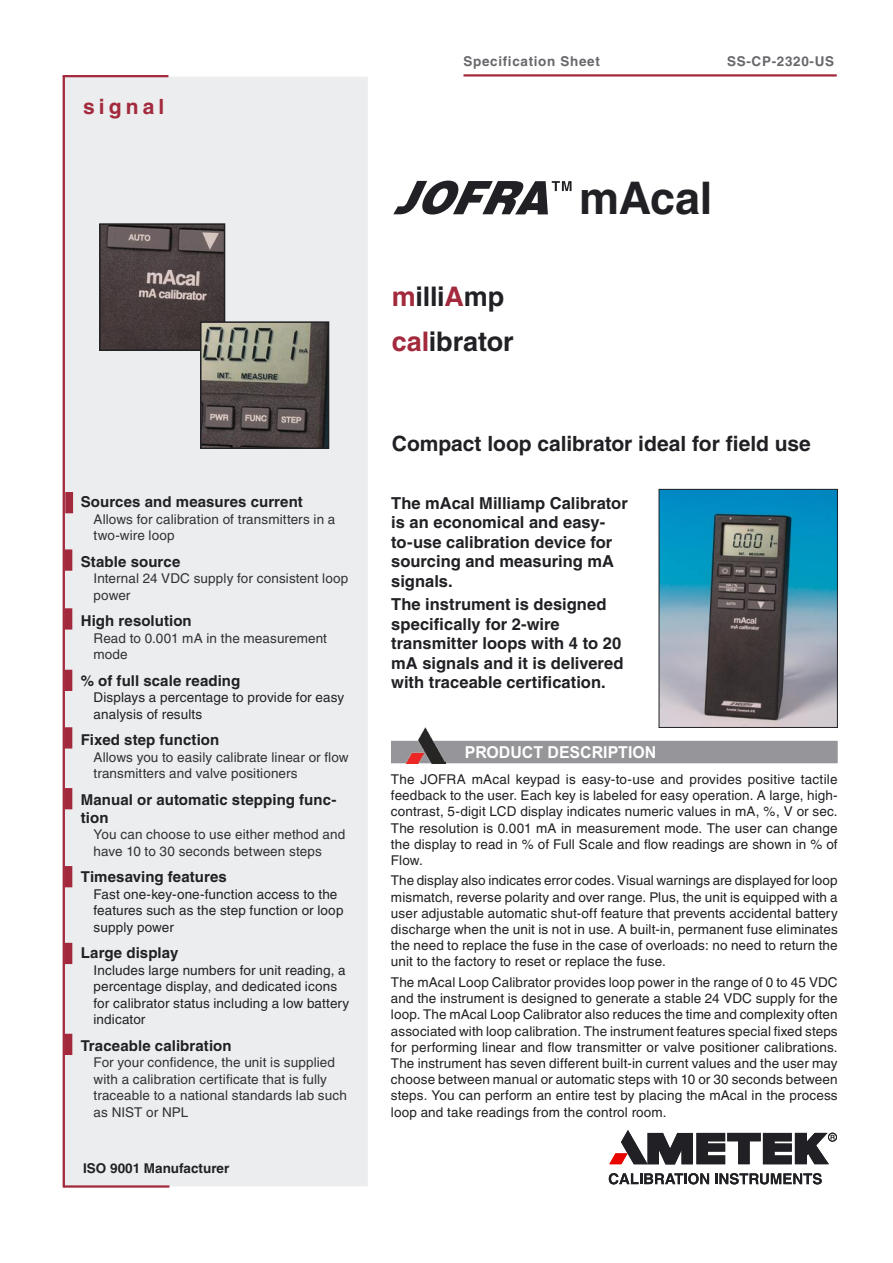
<style>
.page{position:relative;width:893px;height:1263px;background:#fff}
.page>*{position:absolute;margin:0;border:0;box-sizing:border-box;transform-origin:0 0}
.Spec_sheet_overskrift{font:700 45px "Helvetica";letter-spacing:-.01em;color:#212125}
.Spec_sheet_overskrift-2{font:700 27px "Helvetica";letter-spacing:-.005em;color:#212125}
.Spec_sheet_overskrift-3{font:700 21px "Helvetica";color:#212125}
.t1{font:700 21px "Helvetica";letter-spacing:.195em;color:#a3293c}
.Standard_Halvetica_9_pkt{font:700 16.5px/19.5px "Helvetica";color:#212125}
.t2{font:700 16.5px "Helvetica";color:#fff;scale:.96 1}
.Forside_highlights_1{font:700 15px/18px "Helvetica";letter-spacing:.005em;color:#212125}
.Standard_Halvetica_9_pkt-2{font:13.5px/16.2px "Helvetica";letter-spacing:.005em;color:#212125;text-align:justify}
.Forside_highlights_2{font:13.5px/16.5px "Helvetica";letter-spacing:.01em;color:#323235}
.Forside_highlights_2-2{font:13.5px/16.5px "Helvetica";letter-spacing:.01em;color:#212125}
.t3{font:700 13.5px "Helvetica";letter-spacing:.05em;color:#68676c}
.t4{font:700 13.5px "Helvetica";color:#212125}
.s1{color:#a3293c}
</style>
<div class="page">
<div style="left:63px;top:77px;width:304px;height:1109px;background:#ecedee"></div>
<hr style="left:463px;top:74px;width:374px;height:3px;background:#a3293c">
<svg style="left:609px;top:1173px;width:100px;height:11px"></svg>
<svg style="left:715px;top:1173px;width:107px;height:11px"></svg>
<div style="left:828px;top:1133px;width:9px;height:8px;border:1px solid #212125;border-radius:50%"></div>
<svg style="left:609px;top:1130px;width:226px;height:34px"></svg>
<hr style="left:63px;top:77px;width:2px;height:1109px;background:#a3293c">
<hr style="left:64px;top:75px;width:103px;height:2px;background:#a3293c">
<hr style="left:65px;top:1185px;width:103px;height:2px;background:#a3293c">
<div style="left:391px;top:741px;width:447px;height:22px;background:#96969a"></div>
<img style="left:406px;top:727px;width:39px;height:36px">
<div style="left:66px;top:493px;width:6px;height:19px;background:#a3293c"></div>
<div style="left:65px;top:492px;width:8px;height:21px;border:2px solid #a3293c"></div>
<div style="left:65px;top:728px;width:7px;height:20px;background:#a3293c"></div>
<div style="left:65px;top:670px;width:7px;height:20px;background:#a3293c"></div>
<div style="left:65px;top:1034px;width:7px;height:20px;background:#a3293c"></div>
<div style="left:65px;top:609px;width:7px;height:20px;background:#a3293c"></div>
<div style="left:65px;top:943px;width:7px;height:20px;background:#a3293c"></div>
<div style="left:65px;top:789px;width:7px;height:19px;background:#a3293c"></div>
<div style="left:65px;top:788px;width:7px;height:21px;border:2px solid #a3293c"></div>
<div style="left:65px;top:550px;width:7px;height:20px;background:#a3293c"></div>
<div style="left:65px;top:549px;width:7px;height:22px;border:2px solid #a3293c"></div>
<div style="left:65px;top:867px;width:7px;height:19px;background:#a3293c"></div>
<div style="left:65px;top:866px;width:7px;height:21px;border:2px solid #a3293c"></div>
<img style="left:661px;top:491px;width:175px;height:235px">
<div style="left:659px;top:489px;width:179px;height:239px;border:1px solid #212125"></div>
<img style="left:102px;top:226px;width:120px;height:122px">
<div style="left:99px;top:223px;width:126px;height:128px;border:2px solid #212125"></div>
<img style="left:203px;top:324px;width:123px;height:122px">
<div style="left:200px;top:321px;width:129px;height:128px;border:2px solid #212125"></div>
<svg style="left:393px;top:181px;width:178px;height:34px"></svg>
<p class="t1" style="left:83px;top:94px;width:83px">signal</p>
<p class="Forside_highlights_1" style="left:81px;top:492px;width:224px">Sources and measures current</p>
<p class="Forside_highlights_2" style="left:94px;top:510px;width:243px">Allows for calibration of transmitters in a two-wire loop</p>
<p class="Forside_highlights_1" style="left:81px;top:552px;width:101px">Stable source</p>
<p class="Forside_highlights_2" style="left:94px;top:570px;width:256px">Internal 24 VDC supply for consistent loop power</p>
<p class="Forside_highlights_1" style="left:81px;top:611px;width:113px">High resolution</p>
<p class="Forside_highlights_2" style="left:94px;top:629px;width:235px">Read to 0.001 mA in the measurement mode</p>
<p class="Forside_highlights_1" style="left:81px;top:671px;width:161px">% of full scale reading</p>
<p class="Forside_highlights_2-2" style="left:94px;top:689px;width:252px">Displays a percentage to provide for easy analysis of results</p>
<p class="Forside_highlights_1" style="left:81px;top:730px;width:140px">Fixed step function</p>
<p class="Forside_highlights_2" style="left:94px;top:748px;width:257px">Allows you to easily calibrate linear or flow transmitters and valve positioners</p>
<p class="Forside_highlights_1" style="left:81px;top:790px;width:257px">Manual or automatic stepping func&shy;tion</p>
<p class="Forside_highlights_2" style="left:94px;top:826px;width:253px">You can choose to use either method and have 10 to 30 seconds between steps</p>
<p class="Forside_highlights_1" style="left:81px;top:867px;width:148px">Timesaving features</p>
<p class="Forside_highlights_2-2" style="left:94px;top:885px;width:251px">Fast one-key-one-function access to the features such as the step function or loop supply power</p>
<p class="Forside_highlights_1" style="left:81px;top:943px;width:99px">Large display</p>
<p class="Forside_highlights_2-2" style="left:94px;top:961px;width:257px">Includes large numbers for unit reading, a percentage display, and dedicated icons for calibrator status including a low battery indicator</p>
<p class="Forside_highlights_1" style="left:81px;top:1036px;width:152px">Traceable calibration</p>
<p class="Forside_highlights_2" style="left:94px;top:1054px;width:255px">For your confidence, the unit is supplied with a calibration certificate that is fully traceable to a national standards lab such as NIST or NPL</p>
<p class="t4" style="left:83px;top:1160px;width:148px">ISO 9001 Manufacturer</p>
<p class="t3" style="left:463px;top:53px;width:138px">Specification Sheet</p>
<p class="t3" style="left:727px;top:53px;width:108px">SS-CP-2320-US</p>
<p class="Spec_sheet_overskrift-2" style="left:392px;top:280px;width:114px"><span class="s1">m</span>illi<span class="s1">A</span>mp</p>
<p class="Spec_sheet_overskrift-2" style="left:392px;top:325px;width:123px"><span class="s1">cal</span>ibrator</p>
<p class="Spec_sheet_overskrift" style="left:579px;top:171px;width:135px">mAcal</p>
<p class="Spec_sheet_overskrift-3" style="left:392px;top:431px;width:420px">Compact loop calibrator ideal for field use</p>
<p class="Standard_Halvetica_9_pkt" style="left:391px;top:493px;width:238px">The mAcal Milliamp Calibrator is an economical and easy&shy;to-use calibration device for sourcing and measuring mA signals.</p>
<p class="Standard_Halvetica_9_pkt" style="left:391px;top:594px;width:234px">The instrument is designed specifically for 2-wire transmitter loops with 4 to 20 mA signals and it is delivered with traceable certification.</p>
<p class="t2" style="left:465px;top:742px;width:201px">PRODUCT DESCRIPTION</p>
<p class="Standard_Halvetica_9_pkt-2" style="left:391px;top:771px;width:448px">The JOFRA mAcal keypad is easy-to-use and provides positive tactile feedback to the user. Each key is labeled for easy operation. A large, high&shy;contrast, 5-digit LCD display indicates numeric values in mA, %, V or sec.<br>The resolution is 0.001 mA in measurement mode. The user can change the display to read in % of Full Scale and flow readings are shown in % of Flow.</p>
<p class="Standard_Halvetica_9_pkt-2" style="left:391px;top:873px;width:448px">The display also indicates error codes. Visual warnings are displayed for loop mismatch, reverse polarity and over range. Plus, the unit is equipped with a user adjustable automatic shut-off feature that prevents accidental battery discharge when the unit is not in use. A built-in, permanent fuse eliminates the need to replace the fuse in the case of overloads: no need to return the unit to the factory to reset or replace the fuse.</p>
<p class="Standard_Halvetica_9_pkt-2" style="left:391px;top:974px;width:448px">The mAcal Loop Calibrator provides loop power in the range of 0 to 45 VDC and the instrument is designed to generate a stable 24 VDC supply for the loop. The mAcal Loop Calibrator also reduces the time and complexity often associated with loop calibration. The instrument features special fixed steps for performing linear and flow transmitter or valve positioner calibrations.<br>The instrument has seven different built-in current values and the user may choose between manual or automatic steps with 10 or 30 seconds between steps. You can perform an entire test by placing the mAcal in the process loop and take readings from the control room.</p>
</div>
